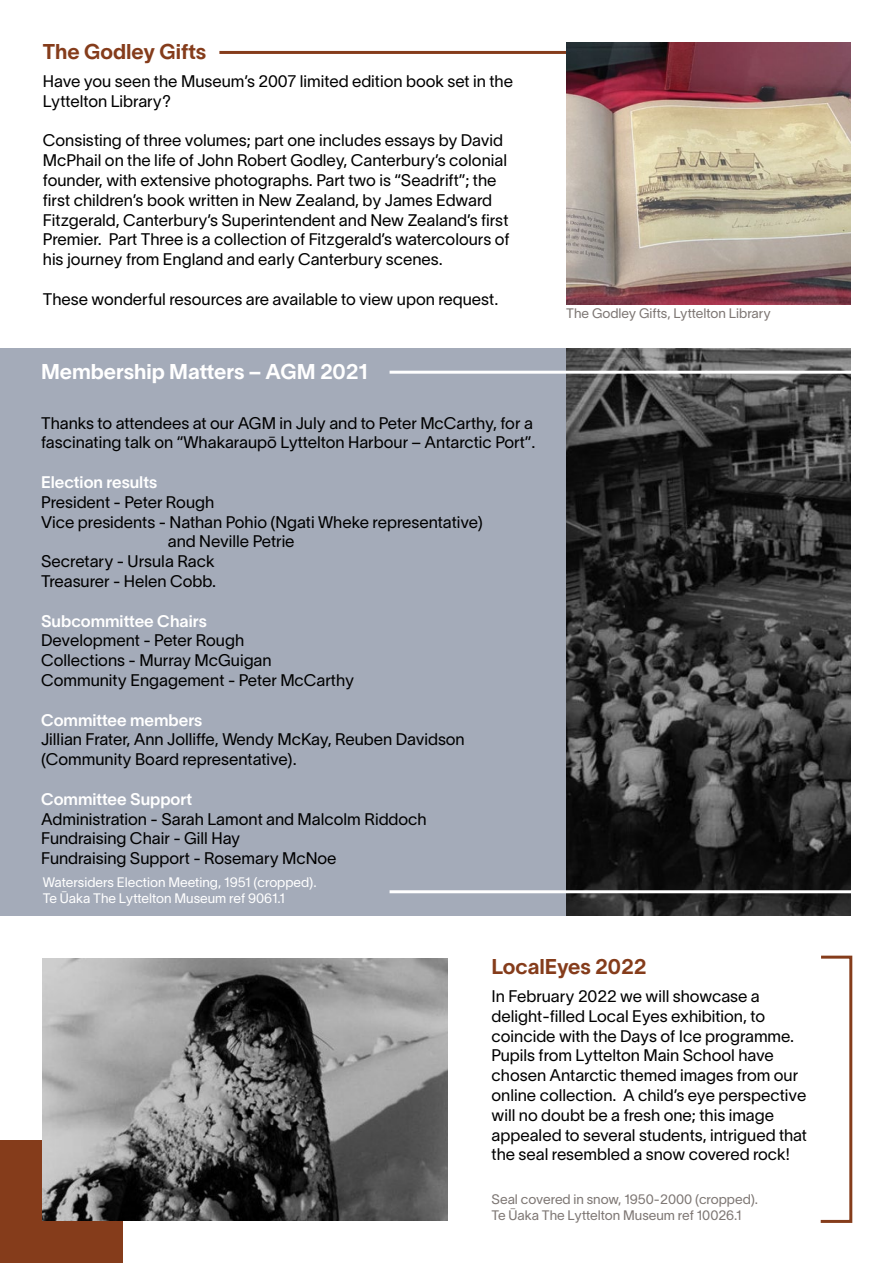
<style>
.page{position:relative;width:893px;height:1263px;background:#fff}
.page>*{position:absolute;margin:0;border:0;box-sizing:border-box;transform-origin:0 0}
.t1{font:21px "Lausanne 700";color:#853c1b}
.t2{font:21px "Lausanne 700";color:#fff}
.t3{font:16.5px/19.8px "Lausanne 300";color:#000}
.t4{font:16.5px "Lausanne 600";color:#fff}
.t5{font:13.5px/16.2px "Lausanne 300";color:#7e7774}
.t6{font:13.5px/16.2px "Lausanne 300";color:#fff}
</style>
<div class="page">
<div style="left:0;top:1140px;width:123px;height:123px;background:#853c1b"></div>
<div style="left:0;top:348px;width:851px;height:567px;background:#a4abb9"></div>
<hr style="left:219px;top:51px;width:350px;height:3px;background:#853c1b">
<img style="left:567px;top:43px;width:284px;height:262px">
<img style="left:43px;top:958px;width:405px;height:262px">
<img style="left:567px;top:348px;width:284px;height:567px">
<hr style="left:390px;top:371px;width:464px;height:3px;background:#fff">
<hr style="left:390px;top:890px;width:464px;height:3px;background:#fff">
<svg style="left:820px;top:955px;width:33px;height:268px"></svg>
<p class="t1" style="left:43px;top:38px;width:165px">The Godley Gifts</p>
<p class="t3" style="left:43px;top:71px;width:472px">Have you seen the Museum’s 2007 limited edition book set in the<br>Lyttelton Library?</p>
<p class="t3" style="left:43px;top:130px;width:468px">Consisting of three volumes; part one includes essays by David McPhail on the life of John Robert Godley, Canterbury’s colonial founder, with extensive photographs. Part two is “Seadrift”; the first children’s book written in New Zealand, by James Edward Fitzgerald, Canterbury’s Superintendent and New Zealand’s first Premier. Part Three is a collection of Fitzgerald’s watercolours of his journey from England and early Canterbury scenes.</p>
<p class="t3" style="left:43px;top:288px;width:457px">These wonderful resources are available to view upon request.</p>
<p class="t2" style="left:41px;top:358px;width:328px">Membership Matters – AGM 2021</p>
<p class="t3" style="left:41px;top:412px;width:496px">Thanks to attendees at our AGM in July and to Peter McCarthy, for a fascinating talk on “Whakaraupō Lyttelton Harbour – Antarctic Port”.</p>
<p class="t4" style="left:41px;top:472px;width:118px">Election results</p>
<p class="t3" style="left:41px;top:491px;width:175px">President - Peter Rough</p>
<p class="t3" style="left:41px;top:511px;width:443px">Vice presidents - Nathan Pohio (Ngati Wheke representative)</p>
<p class="t3" style="left:168px;top:531px;width:128px">and Neville Petrie</p>
<p class="t3" style="left:41px;top:551px;width:175px">Secretary - Ursula Rack</p>
<p class="t3" style="left:41px;top:571px;width:177px">Treasurer - Helen Cobb.</p>
<p class="t4" style="left:41px;top:610px;width:167px">Subcommittee Chairs</p>
<p class="t3" style="left:41px;top:630px;width:315px">Development - Peter Rough<br>Collections - Murray McGuigan<br>Community Engagement - Peter McCarthy</p>
<p class="t4" style="left:41px;top:709px;width:163px">Committee members</p>
<p class="t3" style="left:41px;top:729px;width:425px">Jillian Frater, Ann Jolliffe, Wendy McKay, Reuben Davidson (Community Board representative).</p>
<p class="t4" style="left:41px;top:789px;width:153px">Committee Support</p>
<p class="t3" style="left:41px;top:808px;width:387px">Administration - Sarah Lamont and Malcolm Riddoch<br>Fundraising Chair - Gill Hay<br>Fundraising Support - Rosemary McNoe</p>
<p class="t6" style="left:43px;top:873px;width:275px">Watersiders Election Meeting, 1951 (cropped).<br>Te Ūaka The Lyttelton Museum ref 9061.1</p>
<p class="t5" style="left:566px;top:305px;width:206px">The Godley Gifts, Lyttelton Library</p>
<p class="t1" style="left:492px;top:953px;width:156px">LocalEyes 2022</p>
<p class="t3" style="left:492px;top:986px;width:317px">In February 2022 we will showcase a delight-filled Local Eyes exhibition, to coincide with the Days of Ice programme.<br>Pupils from Lyttelton Main School have chosen Antarctic themed images from our online collection. A child’s eye perspective will no doubt be a fresh one; this image appealed to several students, intrigued that the seal resembled a snow covered rock!</p>
<p class="t5" style="left:492px;top:1190px;width:268px">Seal covered in snow, 1950-2000 (cropped).<br>Te Ūaka The Lyttelton Museum ref 10026.1</p>
</div>
